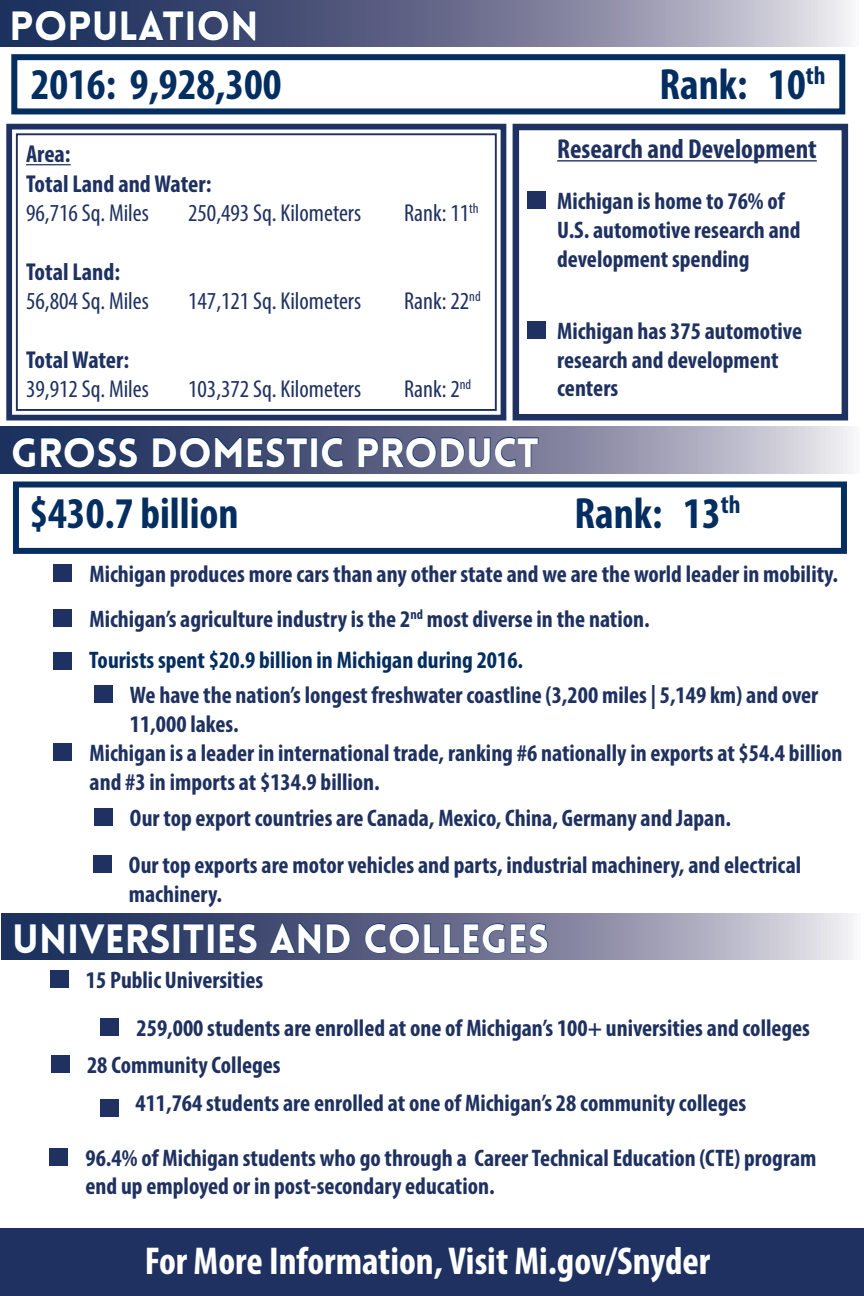
<style>
.page{position:relative;width:864px;height:1296px;background:#fff}
.page>*{position:absolute;margin:0;border:0;box-sizing:border-box;transform-origin:0 0}
.t1{font:700 condensed 44px "Myriad Pro";color:#042e60}
.t2{font:900 40px "Lovelo";color:#fff}
.t3{font:700 condensed 39px "Myriad Pro";color:#fff}
.t4{font:700 condensed 27.5px "Myriad Pro";color:#1e3160}
.t5{font:condensed 24.5px "Myriad Pro";color:#1e3160}
.t6{font:700 condensed 24.5px/29.4px "Myriad Pro";color:#1e3160}
.t7{font:700 condensed 24px/28.8px "Myriad Pro";color:#1e3160}
.t8{font:700 condensed 24px "Myriad Pro";color:#042e60}
</style>
<div class="page">
<svg style="left:6px;top:123px;width:501px;height:298px"></svg>
<div style="left:16px;top:133px;width:481px;height:278px;border:2px solid #1e3160"></div>
<svg style="left:0;top:0;width:852px;height:46px;background:#7e819d"></svg>
<svg style="left:12px;top:9px;width:172px;height:34px;background:#213662"></svg>
<div style="left:187px;top:11px;width:7px;height:29px;border:1px solid #042e60"></div>
<svg style="left:193px;top:10px;width:63px;height:31px;background:#30406b"></svg>
<div style="left:11px;top:54px;width:834px;height:60px;border:6px solid #042e60"></div>
<hr style="left:26px;top:164px;width:45px;height:1px;background:#1e3160">
<svg style="left:0;top:427px;width:853px;height:46px;background:#898ca6"></svg>
<svg style="left:7px;top:436px;width:131px;height:34px;background:#1d3461"></svg>
<svg style="left:152px;top:436px;width:156px;height:32px;background:#32416b"></svg>
<div style="left:311px;top:437px;width:6px;height:30px;border:1px solid #042e60"></div>
<svg style="left:316px;top:437px;width:28px;height:31px"></svg>
<svg style="left:358px;top:436px;width:181px;height:34px;background:#596184"></svg>
<div style="left:13px;top:481px;width:834px;height:73px;border:6px solid #042e60"></div>
<svg style="left:1px;top:913px;width:853px;height:47px;background:#8589a3"></svg>
<svg style="left:14px;top:923px;width:51px;height:33px;background:#19315f"></svg>
<div style="left:70px;top:924px;width:7px;height:29px;border:1px solid #042e60"></div>
<svg style="left:78px;top:923px;width:92px;height:34px;background:#233763"></svg>
<div style="left:173px;top:924px;width:7px;height:29px;border:1px solid #042e60"></div>
<svg style="left:183px;top:923px;width:22px;height:31px"></svg>
<div style="left:207px;top:924px;width:7px;height:29px;border:1px solid #042e60"></div>
<svg style="left:219px;top:923px;width:39px;height:31px"></svg>
<svg style="left:269px;top:922px;width:280px;height:32px;background:#525a7f"></svg>
<div style="left:53px;top:564px;width:19px;height:18px;background:#1e3160"></div>
<div style="left:54px;top:609px;width:18px;height:18px;background:#1e3160"></div>
<div style="left:94px;top:685px;width:19px;height:18px;background:#1e3160"></div>
<div style="left:54px;top:743px;width:18px;height:18px;background:#1e3160"></div>
<div style="left:53px;top:652px;width:19px;height:18px;background:#1e3160"></div>
<div style="left:50px;top:970px;width:19px;height:18px;background:#1e3160"></div>
<div style="left:51px;top:1055px;width:19px;height:18px;background:#1e3160"></div>
<div style="left:513px;top:124px;width:335px;height:297px;border:6px solid #1e3160"></div>
<hr style="left:557px;top:160px;width:260px;height:2px;background:#1e3160">
<div style="left:527px;top:191px;width:19px;height:18px;background:#1e3160"></div>
<div style="left:527px;top:321px;width:19px;height:18px;background:#1e3160"></div>
<div style="left:50px;top:1148px;width:18px;height:18px;background:#1e3160"></div>
<div style="left:100px;top:1018px;width:19px;height:18px;background:#1e3160"></div>
<div style="left:94px;top:808px;width:19px;height:18px;background:#1e3160"></div>
<div style="left:93px;top:855px;width:19px;height:18px;background:#1e3160"></div>
<div style="left:100px;top:1099px;width:19px;height:18px;background:#1e3160"></div>
<div style="left:0;top:1228px;width:864px;height:68px;background:#1e3160"></div>
<h2 class="t2" style="left:10px;top:1px;width:251px">POPULATION</h2>
<h1 class="t1" style="left:31px;top:57px;width:252px">2016: 9,928,300</h1>
<h1 class="t1" style="left:659px;top:57px;width:168px">Rank: 10<sup>th</sup></h1>
<p class="t4" style="left:557px;top:132px;width:261px">Research and Development</p>
<p class="t7" style="left:557px;top:186px;width:245px">Michigan is home to 76% of<br>U.S. automotive research and development spending</p>
<p class="t6" style="left:26px;top:139px;width:187px">Area:<br>Total Land and Water:</p>
<p class="t5" style="left:26px;top:198px;width:124px">96,716 Sq. Miles</p>
<p class="t5" style="left:188px;top:198px;width:175px">250,493 Sq. Kilometers</p>
<p class="t5" style="left:404px;top:198px;width:76px">Rank: 11<sup>th</sup></p>
<p class="t6" style="left:26px;top:257px;width:96px">Total Land:</p>
<p class="t5" style="left:26px;top:286px;width:124px">56,804 Sq. Miles</p>
<p class="t5" style="left:188px;top:286px;width:175px">147,121 Sq. Kilometers</p>
<p class="t5" style="left:404px;top:286px;width:78px">Rank: 22<sup>nd</sup></p>
<p class="t6" style="left:26px;top:345px;width:105px">Total Water:</p>
<p class="t5" style="left:26px;top:375px;width:124px">39,912 Sq. Miles</p>
<p class="t5" style="left:188px;top:375px;width:175px">103,372 Sq. Kilometers</p>
<p class="t5" style="left:404px;top:375px;width:69px">Rank: 2<sup>nd</sup></p>
<h2 class="t2" style="left:11px;top:428px;width:529px">GROSS DOMESTIC PRODUCT</h2>
<h1 class="t1" style="left:29px;top:486px;width:211px">$430.7 billion</h1>
<h1 class="t1" style="left:574px;top:486px;width:168px">Rank: 13<sup>th</sup></h1>
<p class="t7" style="left:557px;top:316px;width:246px">Michigan has 375 automotive research and development centers</p>
<p class="t7" style="left:89px;top:551px;width:750px;line-height:45px">Michigan produces more cars than any other state and we are the world leader in mobility.<br>Michigan’s agriculture industry is the 2<sup>nd</sup> most diverse in the nation.</p>
<p class="t8" style="left:89px;top:645px;width:435px">Tourists spent $20.9 billion in Michigan during 2016.</p>
<p class="t7" style="left:130px;top:681px;width:690px">We have the nation’s longest freshwater coastline (3,200 miles | 5,149 km) and over</p>
<p class="t7" style="left:130px;top:709px;width:110px">11,000 lakes.</p>
<p class="t7" style="left:90px;top:739px;width:754px">Michigan is a leader in international trade, ranking #6 nationally in exports at $54.4 billion</p>
<p class="t7" style="left:90px;top:767px;width:292px">and #3 in imports at $134.9 billion.</p>
<p class="t7" style="left:129px;top:794px;width:674px;line-height:47px">Our top export countries are Canada, Mexico, China, Germany and Japan.<br>Our top exports are motor vehicles and parts, industrial machinery, and electrical</p>
<p class="t7" style="left:129px;top:879px;width:95px">machinery.</p>
<h2 class="t2" style="left:12px;top:914px;width:538px">UNIVERSITIES AND COLLEGES</h2>
<p class="t7" style="left:86px;top:965px;width:179px">15 Public Universities</p>
<p class="t7" style="left:137px;top:1013px;width:675px">259,000 students are enrolled at one of Michigan’s 100+ universities and colleges</p>
<p class="t7" style="left:87px;top:1050px;width:195px">28 Community Colleges</p>
<p class="t7" style="left:135px;top:1089px;width:612px">411,764 students are enrolled at one of Michigan’s 28 community colleges</p>
<p class="t7" style="left:86px;top:1143px;width:732px">96.4% of Michigan students who go through a Career Technical Education (CTE) program end up employed or in post-secondary education.</p>
<h3 class="t3" style="left:145px;top:1237px;width:567px">For More Information, Visit Mi.gov/Snyder</h3>
</div>
